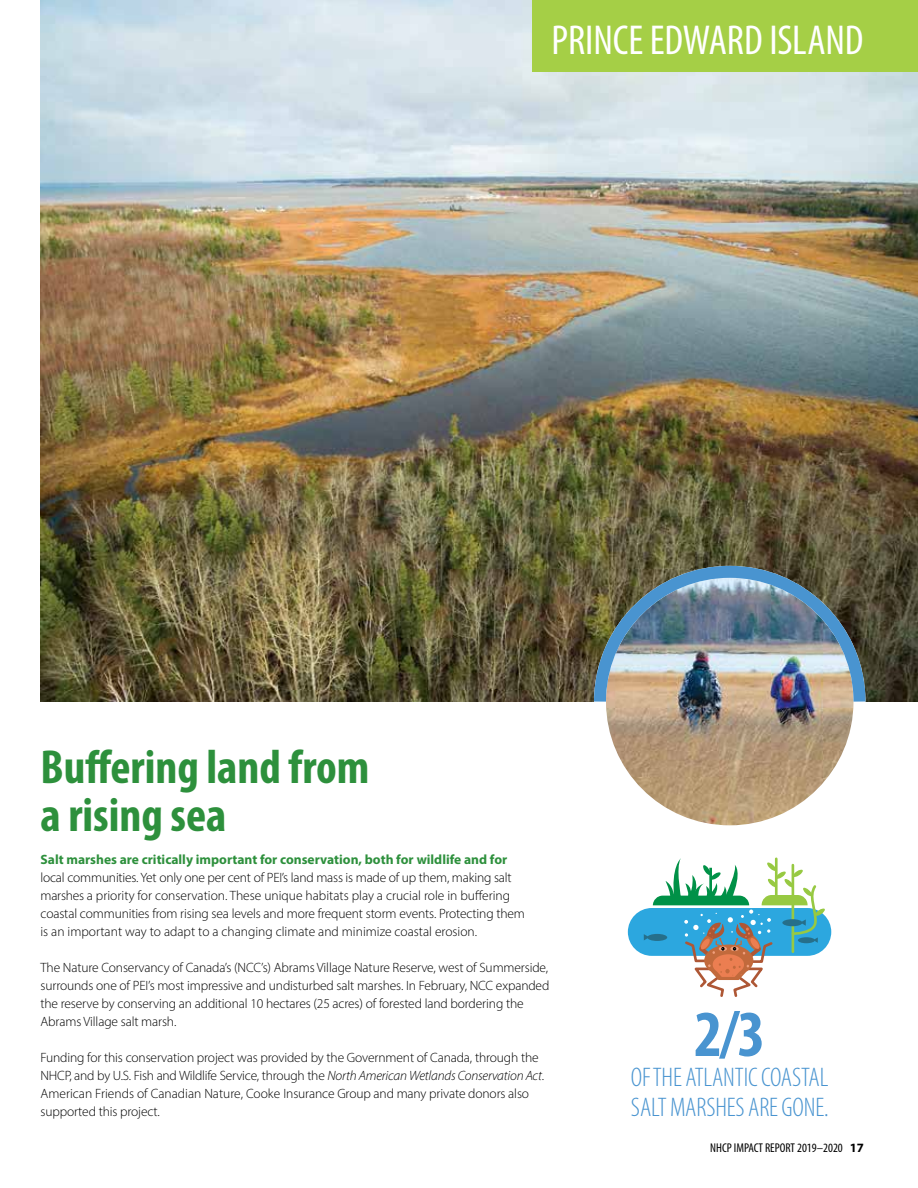
<style>
.page{position:relative;width:918px;height:1188px;background:#fff}
.page>*{position:absolute;margin:0;border:0;box-sizing:border-box;transform-origin:0 0}
.t1{font:700 condensed 66px "Myriad Pro";color:#4994d0}
.t2{font:700 condensed 48px/48px "Myriad Pro";color:#2d903c}
.t3{font:condensed 42px "Myriad Pro";letter-spacing:-.005em;color:#fff}
.t4{font:300 condensed 27px/30px "Myriad Pro";letter-spacing:-.005em;color:#4994d0}
.t5{font:300 13.5px/18px "Myriad Pro";letter-spacing:-.01em;color:#000}
.t6{font:700 13.5px "Myriad Pro";color:#2d903c}
.t7{font:condensed 12.75px "Myriad Pro";color:#000}
.s1{font-style:italic}
.s2{font-weight:700;font-stretch:normal}
</style>
<div class="page">
<img style="left:40px;top:0;width:878px;height:702px">
<div style="left:533px;top:0;width:385px;height:72px;background:#a5cf46"></div>
<img style="left:600px;top:572px;width:260px;height:259px;border-radius:130px">
<div style="left:594px;top:566px;width:272px;height:271px;border:12px solid #fff;border-radius:50%"></div>
<img style="left:588px;top:560px;width:284px;height:154px">
<div style="left:653px;top:896px;width:96px;height:20px;background:#009147;border-radius:10px"></div>
<div style="left:627px;top:907px;width:206px;height:50px;background:#2ca7df;border-radius:25px"></div>
<div style="left:625px;top:905px;width:209px;height:54px;border:3px solid #fff;border-radius:25px"></div>
<div style="left:647px;top:934px;width:20px;height:7px;background:#266f8a;border-radius:50%"></div>
<svg style="left:644px;top:934px;width:5px;height:6px"></svg>
<svg style="left:665px;top:858px;width:160px;height:139px"></svg>
<h3 class="t3" style="left:552px;top:15px;width:314px">PRINCE EDWARD ISLAND</h3>
<h2 class="t2" style="left:40px;top:742px;width:331px">Buffering land from a rising sea</h2>
<p class="t6" style="left:40px;top:851px;width:468px">Salt marshes are critically important for conservation, both for wildlife and for</p>
<p class="t5" style="left:40px;top:868px;width:486px">local communities. Yet only one per cent of PEI’s land mass is made of up them, making salt marshes a priority for conservation. These unique habitats play a crucial role in buffering coastal communities from rising sea levels and more frequent storm events. Protecting them is an important way to adapt to a changing climate and minimize coastal erosion.</p>
<p class="t5" style="left:40px;top:958px;width:510px">The Nature Conservancy of Canada’s (NCC’s) Abrams Village Nature Reserve, west of Summerside, surrounds one of PEI’s most impressive and undisturbed salt marshes. In February, NCC expanded the reserve by conserving an additional 10 hectares (25 acres) of forested land bordering the Abrams Village salt marsh.</p>
<p class="t5" style="left:40px;top:1048px;width:505px">Funding for this conservation project was provided by the Government of Canada, through the NHCP, and by U.S. Fish and Wildlife Service, through the <span class="s1">North American Wetlands Conservation Act</span>.<br>American Friends of Canadian Nature, Cooke Insurance Group and many private donors also supported this project.</p>
<h1 class="t1" style="left:694px;top:993px;width:73px">2/3</h1>
<h3 class="t4" style="left:631px;top:1062px;width:199px">OF THE ATLANTIC COASTAL<br>SALT MARSHES ARE GONE.</h3>
<p class="t7" style="left:710px;top:1140px;width:155px">NHCP IMPACT REPORT 2019–2020 <span class="s2">17</span></p>
</div>
